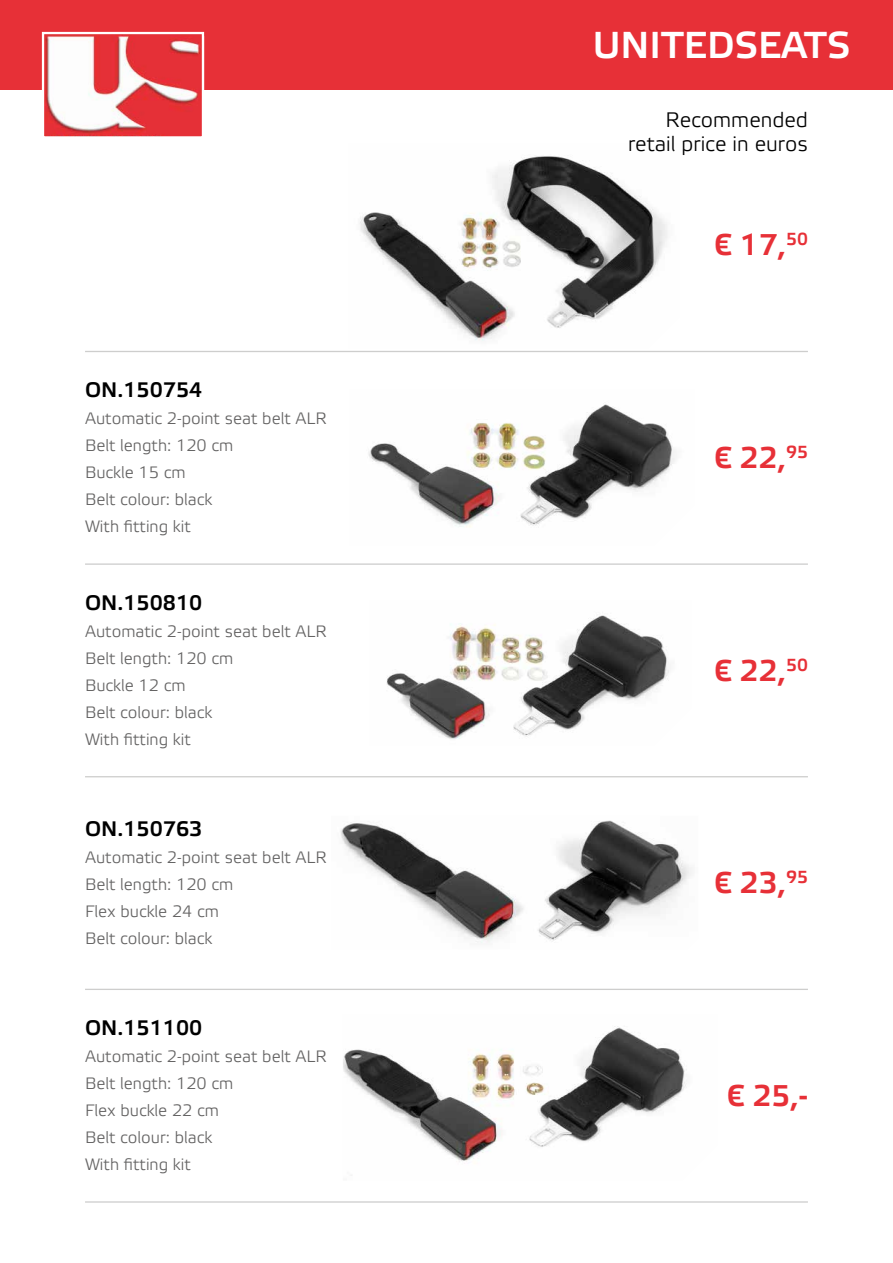
<style>
.page{position:relative;width:893px;height:1263px;background:#fff}
.page>*{position:absolute;margin:0;border:0;box-sizing:border-box;transform-origin:0 0}
.t1{font:700 37.5px "Elektra Light Pro";color:#fff}
.t2{font:700 30px "Elektra Light Pro";color:#e73037}
.t3{font:700 21px "Elektra Light Pro";color:#000}
.t4{font:21px/24px "Elektra Light Pro";color:#000;text-align:right}
.t5{font:16.5px/27px "Elektra Light Pro";color:#646363}
</style>
<div class="page">
<div style="left:0;top:0;width:893px;height:89px;background:#e73037"></div>
<hr style="left:85px;top:563px;width:723px;height:2px;background:#9d9d9c">
<hr style="left:85px;top:776px;width:723px;height:1px;background:#9d9d9c">
<img style="left:340px;top:820px;width:352px;height:123px">
<hr style="left:85px;top:989px;width:723px;height:1px;background:#9d9d9c">
<img style="left:343px;top:1026px;width:344px;height:150px">
<hr style="left:85px;top:1201px;width:723px;height:2px;background:#9d9d9c">
<img style="left:359px;top:156px;width:309px;height:185px">
<hr style="left:85px;top:351px;width:723px;height:1px;background:#9d9d9c">
<img style="left:386px;top:615px;width:283px;height:124px">
<img style="left:368px;top:404px;width:308px;height:123px">
<img style="left:45px;top:35px;width:156px;height:101px">
<div style="left:42px;top:32px;width:162px;height:107px;border:2px solid #fff"></div>
<p class="t3" style="left:85px;top:378px;width:119px">ON.150754</p>
<p class="t5" style="left:85px;top:406px;width:243px">Automatic 2-point seat belt ALR<br>Belt length: 120 cm<br>Buckle 15 cm<br>Belt colour: black<br>With fitting kit</p>
<p class="t3" style="left:85px;top:591px;width:119px">ON.150810</p>
<p class="t5" style="left:85px;top:618px;width:243px">Automatic 2-point seat belt ALR<br>Belt length: 120 cm<br>Buckle 12 cm<br>Belt colour: black<br>With fitting kit</p>
<p class="t3" style="left:85px;top:817px;width:119px">ON.150763</p>
<p class="t5" style="left:85px;top:844px;width:243px">Automatic 2-point seat belt ALR<br>Belt length: 120 cm<br>Flex buckle 24 cm<br>Belt colour: black</p>
<p class="t3" style="left:85px;top:1016px;width:119px">ON.151100</p>
<p class="t5" style="left:85px;top:1043px;width:243px">Automatic 2-point seat belt ALR<br>Belt length: 120 cm<br>Flex buckle 22 cm<br>Belt colour: black<br>With fitting kit</p>
<h1 class="t1" style="left:593px;top:25px;width:259px">UNITEDSEATS</h1>
<p class="t4" style="left:628px;top:109px;width:181px">Recommended retail price in euros</p>
<h2 class="t2" style="left:714px;top:229px;width:95px">€ 17,<sup>50</sup></h2>
<h2 class="t2" style="left:714px;top:441px;width:95px">€ 22,<sup>95</sup></h2>
<h2 class="t2" style="left:714px;top:654px;width:95px">€ 22,<sup>50</sup></h2>
<h2 class="t2" style="left:714px;top:866px;width:95px">€ 23,<sup>95</sup></h2>
<h2 class="t2" style="left:727px;top:1079px;width:82px">€ 25,-</h2>
</div>
